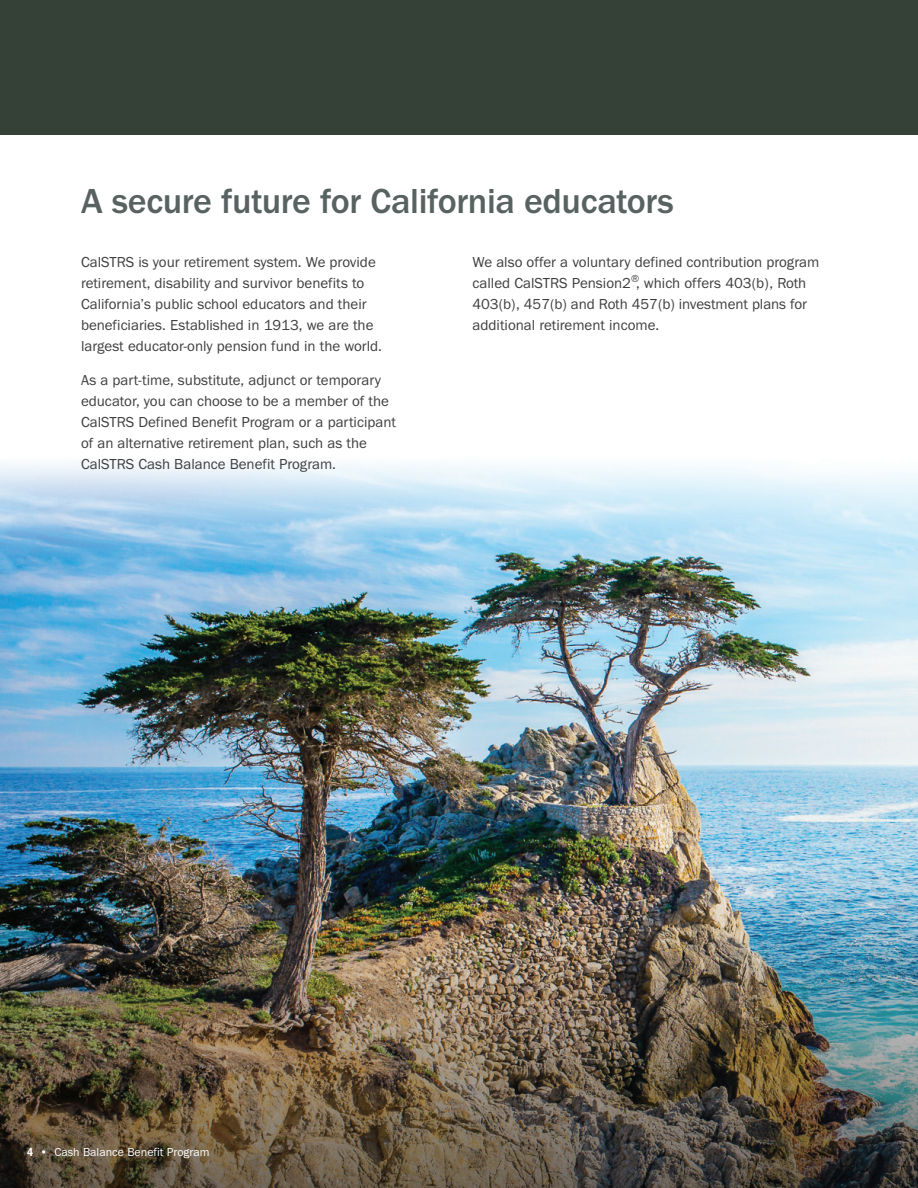
<style>
.page{position:relative;width:918px;height:1188px;background:#fff}
.page>*{position:absolute;margin:0;border:0;box-sizing:border-box;transform-origin:0 0}
.t1{font:500 36px "Franklin Gothic URW";letter-spacing:-.01em;color:#586261}
.t2{font:15px/21px "Franklin Gothic URW Boo";color:#3e3e3f}
.t3{font:12px "Franklin Gothic URW Boo";color:#fff}
.s1{font-family:"Franklin Gothic URW Con Dem"}
</style>
<div class="page">
<img style="left:0;top:464px;width:918px;height:724px">
<div style="left:0;top:0;width:918px;height:135px;background:#354037"></div>
<h2 class="t1" style="left:81px;top:179px;width:594px">A secure future for California educators</h2>
<p class="t2" style="left:81px;top:251px;width:302px">CalSTRS is your retirement system. We provide retirement, disability and survivor benefits to California’s public school educators and their beneficiaries. Established in 1913, we are the largest educator-only pension fund in the world.</p>
<p class="t2" style="left:81px;top:369px;width:317px">As a part-time, substitute, adjunct or temporary educator, you can choose to be a member of the CalSTRS Defined Benefit Program or a participant of an alternative retirement plan, such as the CalSTRS Cash Balance Benefit Program.</p>
<p class="t2" style="left:472px;top:251px;width:348px">We also offer a voluntary defined contribution program called CalSTRS Pension2<sup>®</sup>, which offers 403(b), Roth 403(b), 457(b) and Roth 457(b) investment plans for additional retirement income.</p>
<p class="t3" style="left:27px;top:1144px;width:184px"><span class="s1">4</span> • Cash Balance Benefit Program</p>
</div>
